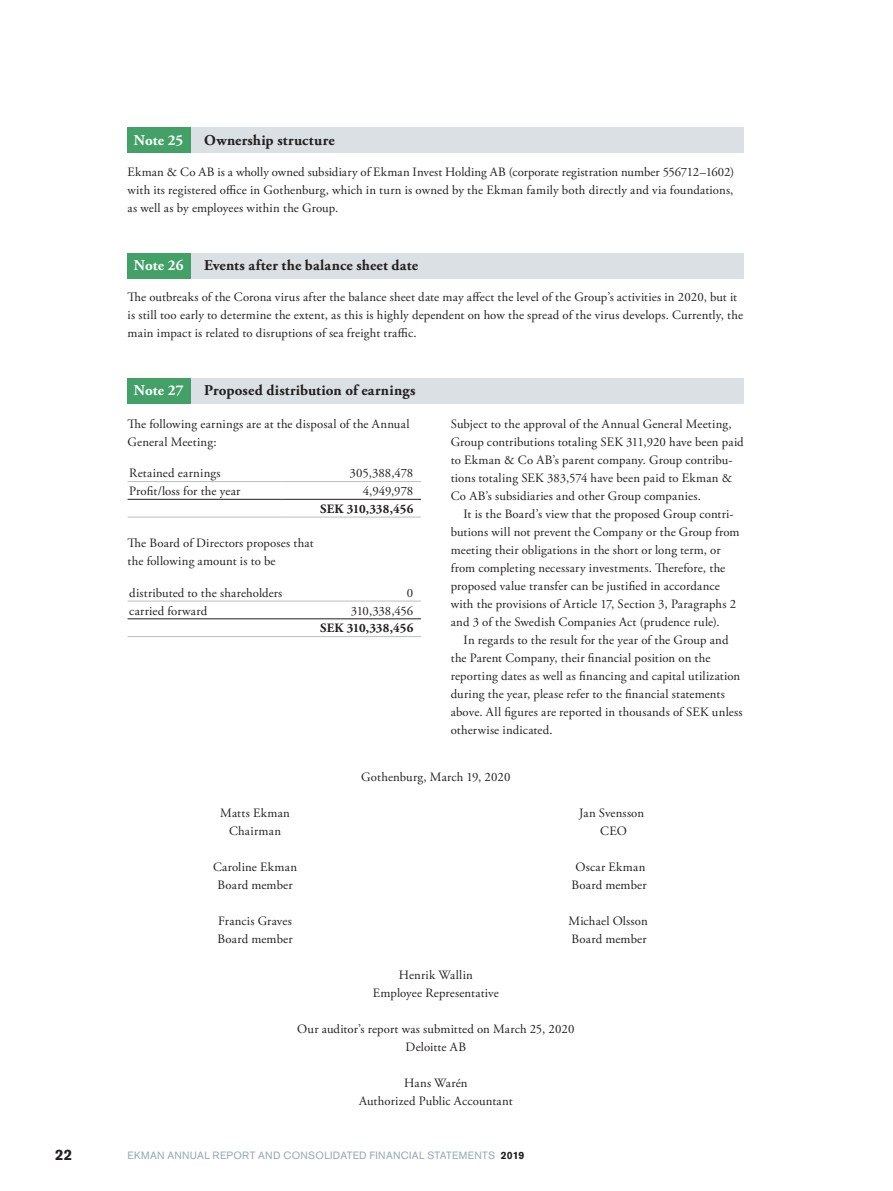
<style>
.page{position:relative;width:893px;height:1191px;background:#fff}
.page>*{position:absolute;margin:0;border:0;box-sizing:border-box;transform-origin:0 0}
.B_10_T_FET{font:700 15px "Adobe Garamond Pro";letter-spacing:.01em;color:#231f20}
.X_-_Not_vitt_huvud{font:700 15px "Adobe Garamond Pro";color:#fff}
.t1{font:700 15px "Akzidenz Grotesk BQ";color:#231f20}
.B_15_N_Bröd_u_indrag{font:12.75px/18px "Adobe Garamond Pro";letter-spacing:.015em;color:#231f20}
.B_16_N_Bröd_m_indrag{font:12.75px/18px "Adobe Garamond Pro";letter-spacing:.015em;color:#231f20}
.B_15_N_Bröd_u_indrag-2{font:700 12.75px "Adobe Garamond Pro";letter-spacing:.005em;color:#231f20}
.B_15_N_Bröd_u_indrag-3{font:12.75px "Adobe Garamond Pro";letter-spacing:-.025em;color:#231f20}
.t2{font:10.5px "Akzidenz Grotesk BQ";letter-spacing:.03em;color:#93a9b3}
.s1{font-weight:700;color:#231f20}
</style>
<div class="page">
<div style="left:128px;top:378px;width:63px;height:26px;background:#43a168"></div>
<div style="left:191px;top:378px;width:553px;height:26px;background:#dae0e3"></div>
<hr style="left:128px;top:481px;width:153px;height:1px;background:#bcbdc0">
<hr style="left:281px;top:481px;width:140px;height:1px;background:#bcbdc0">
<hr style="left:128px;top:517px;width:153px;height:1px;background:#bcbdc0">
<hr style="left:281px;top:517px;width:140px;height:1px;background:#bcbdc0">
<hr style="left:128px;top:499px;width:153px;height:1px;background:#231f20">
<hr style="left:281px;top:499px;width:140px;height:1px;background:#231f20">
<hr style="left:128px;top:601px;width:212px;height:1px;background:#bcbdc0">
<hr style="left:340px;top:601px;width:81px;height:1px;background:#bcbdc0">
<hr style="left:128px;top:636px;width:212px;height:1px;background:#bcbdc0">
<hr style="left:340px;top:636px;width:81px;height:1px;background:#bcbdc0">
<hr style="left:128px;top:618px;width:212px;height:1px;background:#231f20">
<hr style="left:340px;top:618px;width:81px;height:1px;background:#231f20">
<div style="left:128px;top:128px;width:63px;height:25px;background:#43a168"></div>
<div style="left:191px;top:128px;width:553px;height:25px;background:#dae0e3"></div>
<div style="left:128px;top:253px;width:63px;height:26px;background:#43a168"></div>
<div style="left:191px;top:253px;width:553px;height:26px;background:#dae0e3"></div>
<p class="X_-_Not_vitt_huvud" style="left:134px;top:131px;width:51px">Note 25</p>
<p class="B_10_T_FET" style="left:204px;top:131px;width:132px">Ownership structure</p>
<p class="B_15_N_Bröd_u_indrag" style="left:128px;top:163px;width:608px;text-align:justify">Ekman &amp; Co AB is a wholly owned subsidiary of Ekman Invest Holding AB (corporate registration number 556712–1602) with its registered office in Gothenburg, which in turn is owned by the Ekman family both directly and via foundations, as well as by employees within the Group.</p>
<p class="X_-_Not_vitt_huvud" style="left:134px;top:257px;width:51px">Note 26</p>
<p class="B_10_T_FET" style="left:204px;top:257px;width:215px">Events after the balance sheet date</p>
<p class="B_15_N_Bröd_u_indrag" style="left:128px;top:288px;width:617px">The outbreaks of the Corona virus after the balance sheet date may affect the level of the Group’s activities in 2020, but it is still too early to determine the extent, as this is highly dependent on how the spread of the virus develops. Currently, the main impact is related to disruptions of sea freight traffic.</p>
<p class="X_-_Not_vitt_huvud" style="left:134px;top:382px;width:51px">Note 27</p>
<p class="B_10_T_FET" style="left:204px;top:382px;width:213px">Proposed distribution of earnings</p>
<p class="B_15_N_Bröd_u_indrag" style="left:128px;top:415px;width:283px">The following earnings are at the disposal of the Annual<br>General Meeting:</p>
<p class="B_15_N_Bröd_u_indrag" style="left:129px;top:465px;width:93px">Retained earnings</p>
<p class="B_15_N_Bröd_u_indrag" style="left:349px;top:465px;width:65px">305,388,478</p>
<p class="B_15_N_Bröd_u_indrag" style="left:129px;top:482px;width:113px">Profit/loss for the year</p>
<p class="B_15_N_Bröd_u_indrag" style="left:363px;top:482px;width:52px">4,949,978</p>
<p class="B_15_N_Bröd_u_indrag-2" style="left:320px;top:501px;width:95px">SEK 310,338,456</p>
<p class="B_15_N_Bröd_u_indrag" style="left:128px;top:535px;width:188px">The Board of Directors proposes that the following amount is to be</p>
<p class="B_15_N_Bröd_u_indrag" style="left:129px;top:584px;width:155px">distributed to the shareholders</p>
<p class="B_15_N_Bröd_u_indrag" style="left:407px;top:584px;width:8px">0</p>
<p class="B_15_N_Bröd_u_indrag" style="left:129px;top:602px;width:79px">carried forward</p>
<p class="B_15_N_Bröd_u_indrag-3" style="left:351px;top:603px;width:64px">310,338,456</p>
<p class="B_15_N_Bröd_u_indrag-2" style="left:320px;top:621px;width:95px">SEK 310,338,456</p>
<p class="B_15_N_Bröd_u_indrag" style="left:451px;top:415px;width:295px">Subject to the approval of the Annual General Meeting, Group contributions totaling SEK 311,920 have been paid to Ekman &amp; Co AB’s parent company. Group contribu&shy;tions totaling SEK 383,574 have been paid to Ekman &amp; Co AB’s subsidiaries and other Group companies.</p>
<p class="B_16_N_Bröd_m_indrag" style="left:451px;top:505px;width:290px;text-indent:13px">It is the Board’s view that the proposed Group contri&shy;butions will not prevent the Company or the Group from meeting their obligations in the short or long term, or from completing necessary investments. Therefore, the proposed value transfer can be justified in accordance with the provisions of Article 17, Section 3, Paragraphs 2 and 3 of the Swedish Companies Act (prudence rule).</p>
<p class="B_16_N_Bröd_m_indrag" style="left:451px;top:631px;width:293px;text-indent:13px">In regards to the result for the year of the Group and the Parent Company, their financial position on the reporting dates as well as financing and capital utilization during the year, please refer to the financial statements above. All figures are reported in thousands of SEK unless otherwise indicated.</p>
<p class="B_15_N_Bröd_u_indrag" style="left:361px;top:768px;width:151px">Gothenburg, March 19, 2020</p>
<p class="B_15_N_Bröd_u_indrag" style="left:220px;top:804px;width:71px">Matts Ekman</p>
<p class="B_15_N_Bröd_u_indrag" style="left:579px;top:804px;width:66px">Jan Svensson</p>
<p class="B_15_N_Bröd_u_indrag" style="left:229px;top:822px;width:53px">Chairman</p>
<p class="B_15_N_Bröd_u_indrag" style="left:600px;top:822px;width:28px">CEO</p>
<p class="B_15_N_Bröd_u_indrag" style="left:213px;top:858px;width:85px">Caroline Ekman</p>
<p class="B_15_N_Bröd_u_indrag" style="left:575px;top:858px;width:71px">Oscar Ekman</p>
<p class="B_15_N_Bröd_u_indrag" style="left:218px;top:876px;width:76px">Board member</p>
<p class="B_15_N_Bröd_u_indrag" style="left:572px;top:876px;width:76px">Board member</p>
<p class="B_15_N_Bröd_u_indrag" style="left:218px;top:912px;width:75px">Francis Graves</p>
<p class="B_15_N_Bröd_u_indrag" style="left:568px;top:912px;width:81px">Michael Olsson</p>
<p class="B_15_N_Bröd_u_indrag" style="left:218px;top:930px;width:76px">Board member</p>
<p class="B_15_N_Bröd_u_indrag" style="left:572px;top:930px;width:76px">Board member</p>
<p class="B_15_N_Bröd_u_indrag" style="left:399px;top:966px;width:76px">Henrik Wallin</p>
<p class="B_15_N_Bröd_u_indrag" style="left:373px;top:984px;width:127px">Employee Representative</p>
<p class="B_15_N_Bröd_u_indrag" style="left:297px;top:1020px;width:279px">Our auditor’s report was submitted on March 25, 2020</p>
<p class="B_15_N_Bröd_u_indrag" style="left:406px;top:1038px;width:62px">Deloitte AB</p>
<p class="B_15_N_Bröd_u_indrag" style="left:404px;top:1074px;width:65px">Hans Warén</p>
<p class="B_15_N_Bröd_u_indrag" style="left:359px;top:1092px;width:155px">Authorized Public Accountant</p>
<p class="t1" style="left:55px;top:1145px;width:19px">22</p>
<p class="t2" style="left:128px;top:1149px;width:398px">EKMAN ANNUAL REPORT AND CONSOLIDATED FINANCIAL STATEMENTS <span class="s1">2019</span></p>
</div>
